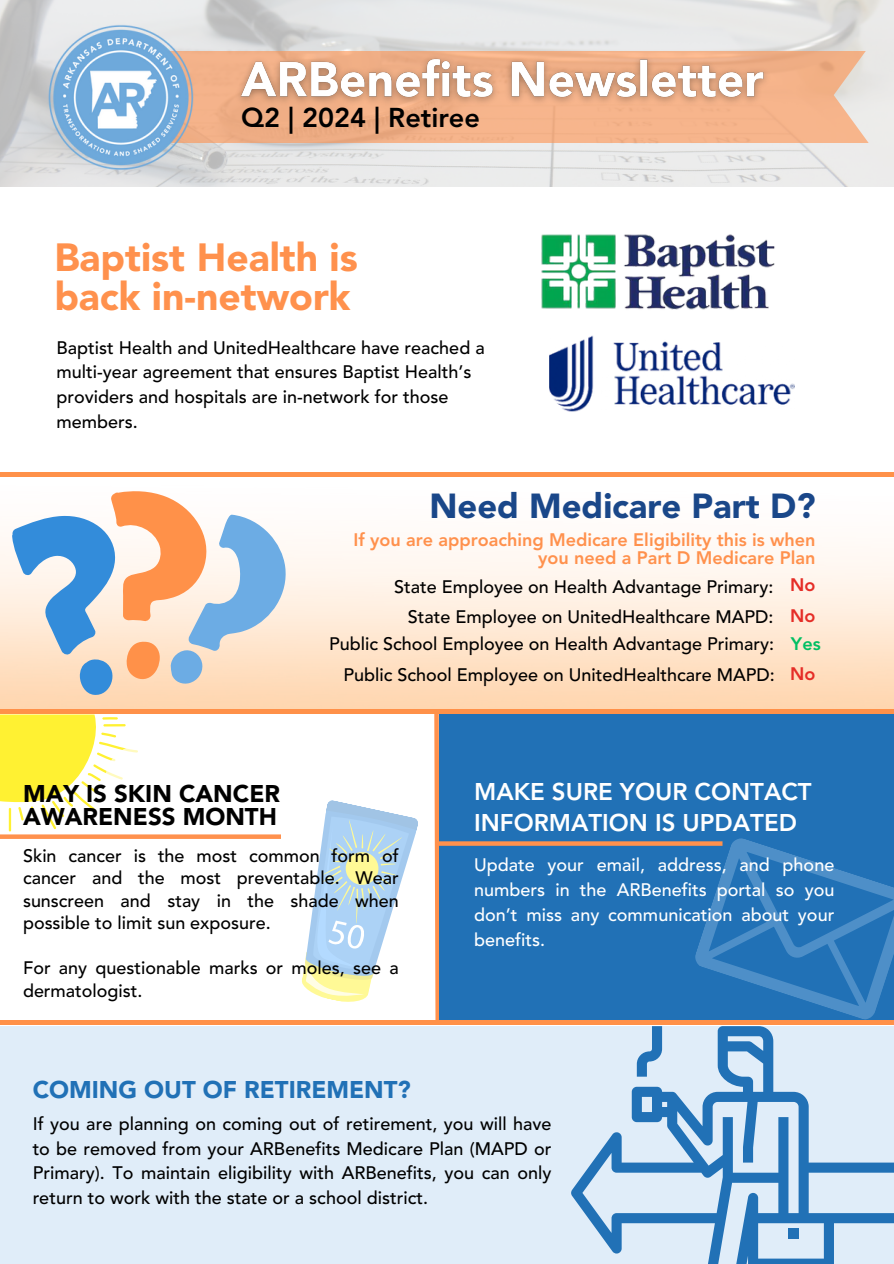
<style>
.page{position:relative;width:894px;height:1264px;background:#fff}
.page>*{position:absolute;margin:0;border:0;box-sizing:border-box;transform-origin:0 0}
.t1{font:900 39px/39.3px "Avenir LT Std";color:#ff914d}
.t2{font:900 34.5px "Avenir LT Std";color:#1a4789}
.t3{font:800 27px "Avenir LT Std";color:#000}
.t4{font:800 24px/31.5px "Avenir LT Std";color:#fff}
.t5{font:900 24px/22.5px "Avenir LT Std";color:#000}
.t6{font:900 24px "Avenir LT Std";color:#2171b6}
.t7{font:500 18px/24.8px "Avenir LT Std";color:#000}
.t8{font:500 18px/24.8px "Avenir LT Std";color:#fff;text-align:justify}
.t9{font:800 18px/18px "Avenir LT Std";color:#ff914d;text-align:right}
.t10{font:800 18px "Avenir LT Std";color:#e52d27}
.t11{font:800 18px "Avenir LT Std";color:#00bf63}
</style>
<div class="page">
<img style="left:0;top:0;width:893px;height:187px">
<svg style="left:214px;top:51px;width:679px;height:92px;background:#f1b894"></svg>
<img style="left:27px;top:4px;width:187px;height:183px">
<img style="left:541px;top:234px;width:234px;height:76px">
<hr style="left:0;top:472px;width:893px;height:4px;background:#ff9149">
<img style="left:549px;top:335px;width:244px;height:77px">
<svg style="left:432px;top:713px;width:10px;height:307px"></svg>
<svg style="left:0;top:714px;width:418px;height:288px"></svg>
<hr style="left:0;top:709px;width:893px;height:4px;background:#ff9149">
<hr style="left:0;top:1020px;width:893px;height:4px;background:#ff9149">
<div style="left:439px;top:714px;width:454px;height:306px;background:#2171b6"></div>
<svg style="left:692px;top:838px;width:201px;height:182px"></svg>
<svg style="left:436px;top:841px;width:286px;height:4px"></svg>
<svg style="left:12px;top:491px;width:274px;height:205px"></svg>
<div style="left:0;top:1026px;width:893px;height:237px;background:#e0edf9"></div>
<svg style="left:571px;top:1026px;width:322px;height:237px"></svg>
<svg style="left:636px;top:1026px;width:26px;height:50px"></svg>
<div style="left:788px;top:1228px;width:10px;height:10px;background:#2171b6"></div>
<img style="left:227px;top:48px;width:550px;height:64px">
<div style="left:0;top:834px;width:281px;height:5px;background:#ff914d"></div>
<p class="t3" style="left:241px;top:106px;width:240px">Q2 | 2024 | Retiree</p>
<h2 class="t1" style="left:54px;top:241px;width:305px">Baptist Health is back in-network</h2>
<p class="t7" style="left:57px;top:336px;width:429px">Baptist Health and UnitedHealthcare have reached a multi-year agreement that ensures Baptist Health’s providers and hospitals are in-network for those members.</p>
<p class="t2" style="left:429px;top:492px;width:387px">Need Medicare Part D?</p>
<p class="t9" style="left:353px;top:532px;width:463px">If you are approaching Medicare Eligibility this is when you need a Part D Medicare Plan</p>
<p class="t7" style="left:394px;top:576px;width:381px">State Employee on Health Advantage Primary:</p>
<p class="t7" style="left:407px;top:605px;width:367px">State Employee on UnitedHealthcare MAPD:</p>
<p class="t7" style="left:329px;top:633px;width:446px">Public School Employee on Health Advantage Primary:</p>
<h3 class="t7" style="left:343px;top:663px;width:433px">Public School Employee on UnitedHealthcare MAPD:</h3>
<p class="t10" style="left:790px;top:578px;width:27px">No</p>
<p class="t10" style="left:790px;top:608px;width:27px">No</p>
<p class="t11" style="left:790px;top:636px;width:31px">Yes</p>
<p class="t10" style="left:790px;top:666px;width:27px">No</p>
<p class="t5" style="left:23px;top:785px;width:258px">MAY IS SKIN CANCER<br>AWARENESS MONTH</p>
<p class="t7" style="left:23px;top:846px;width:377px;line-height:22.5px;text-align:justify">Skin cancer is the most common form of cancer and the most preventable. Wear sunscreen and stay in the shade when possible to limit sun exposure.</p>
<p class="t7" style="left:23px;top:958px;width:377px;line-height:22.5px">For any questionable marks or moles, see a dermatologist.</p>
<p class="t4" style="left:474px;top:777px;width:339px">MAKE SURE YOUR CONTACT<br>INFORMATION IS UPDATED</p>
<p class="t8" style="left:474px;top:854px;width:361px">Update your email, address, and phone numbers in the ARBenefits portal so you don’t miss any communication about your benefits.</p>
<p class="t6" style="left:33px;top:1079px;width:380px">COMING OUT OF RETIREMENT?</p>
<p class="t7" style="left:33px;top:1112px;width:520px;text-align:justify">If you are planning on coming out of retirement, you will have to be removed from your ARBenefits Medicare Plan (MAPD or Primary). To maintain eligibility with ARBenefits, you can only return to work with the state or a school district.</p>
</div>
